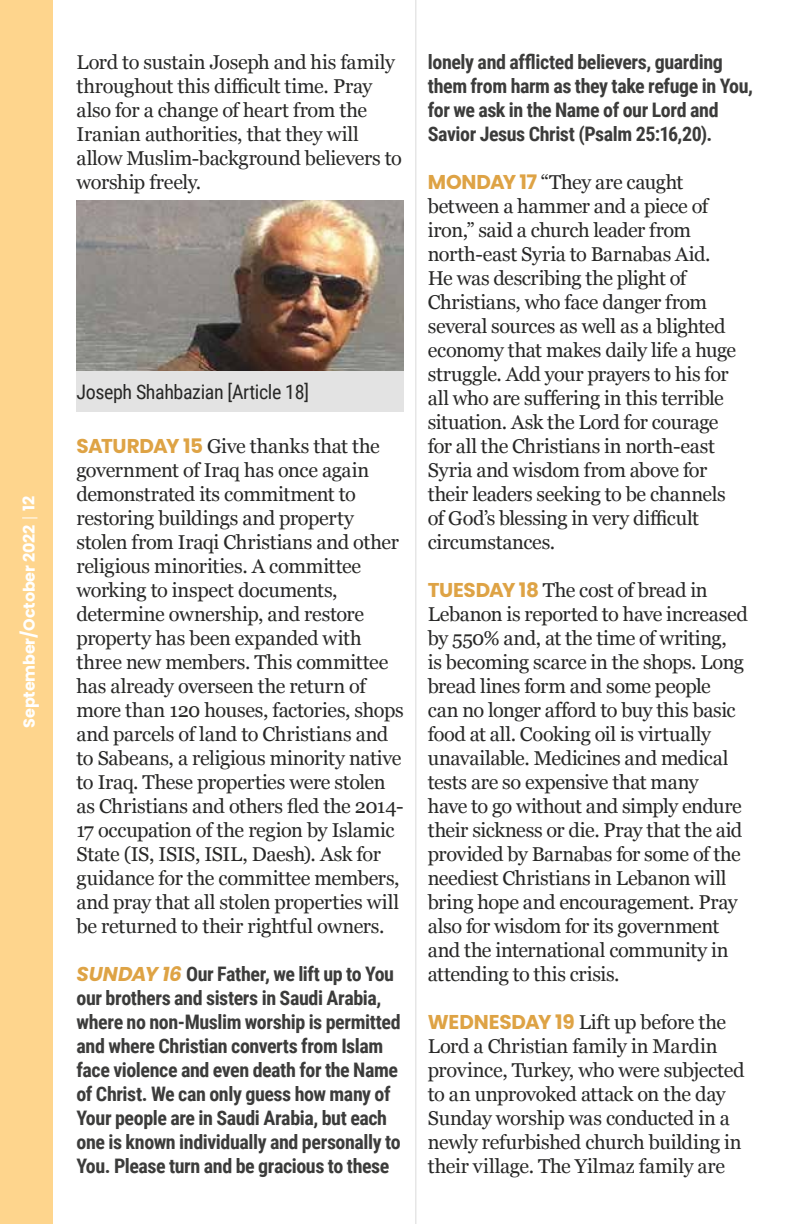
<style>
.page{position:relative;width:792px;height:1224px;background:#fff}
.page>*{position:absolute;margin:0;border:0;box-sizing:border-box;transform-origin:0 0}
.t1{font:20px/24px "Georgia";letter-spacing:-.015em;color:#282827}
.t2{font:700 20px/24px "Roboto Condensed";letter-spacing:-.02em;color:#3c3c3b}
.t3{font:20px "Roboto Condensed";letter-spacing:-.02em;color:#282827}
.t4{font:700 16px "Poppins";letter-spacing:-.01em;color:#fff}
.s1{font-family:"Poppins";font-weight:700;color:#dea345}
.s2{font-family:"Poppins";font-style:italic;color:#dea345}
</style>
<div class="page">
<div style="left:0;top:0;width:53px;height:1224px;background:#fed58d"></div>
<svg style="left:22px;top:517px;width:15px;height:1px"></svg>
<hr style="left:415px;top:0;width:1px;height:1224px;background:#dadada">
<img style="left:77px;top:200px;width:327px;height:172px">
<div style="left:77px;top:372px;width:327px;height:40px;background:#e3e3e3"></div>
<p class="t4" style="left:20px;top:728px;width:233px;rotate:-90deg">September/October 2022 12</p>
<p class="t1" style="left:77px;top:50px;width:327px">Lord to sustain Joseph and his family throughout this difficult time. Pray also for a change of heart from the Iranian authorities, that they will allow Muslim-background believers to worship freely.</p>
<p class="t3" style="left:77px;top:378px;width:234px">Joseph Shahbazian [Article 18]</p>
<p class="t1" style="left:77px;top:434px;width:329px"><span class="s1">SATURDAY 15</span> Give thanks that the government of Iraq has once again demonstrated its commitment to restoring buildings and property stolen from Iraqi Christians and other religious minorities. A committee working to inspect documents, determine ownership, and restore property has been expanded with three new members. This committee has already overseen the return of more than 120 houses, factories, shops and parcels of land to Christians and to Sabeans, a religious minority native to Iraq. These properties were stolen as Christians and others fled the 2014- 17 occupation of the region by Islamic State (IS, ISIS, ISIL, Daesh). Ask for guidance for the committee members, and pray that all stolen properties will be returned to their rightful owners.</p>
<p class="t2" style="left:77px;top:962px;width:326px"><span class="s2">SUNDAY 16</span> Our Father, we lift up to You our brothers and sisters in Saudi Arabia, where no non-Muslim worship is permitted and where Christian converts from Islam face violence and even death for the Name of Christ. We can only guess how many of Your people are in Saudi Arabia, but each one is known individually and personally to You. Please turn and be gracious to these</p>
<p class="t2" style="left:428px;top:50px;width:327px">lonely and afflicted believers, guarding them from harm as they take refuge in You, for we ask in the Name of our Lord and Savior Jesus Christ (Psalm 25:16,20).</p>
<p class="t1" style="left:428px;top:170px;width:310px"><span class="s1">MONDAY 17</span> “They are caught between a hammer and a piece of iron,” said a church leader from north-east Syria to Barnabas Aid.<br>He was describing the plight of<br>Christians, who face danger from several sources as well as a blighted economy that makes daily life a huge struggle. Add your prayers to his for all who are suffering in this terrible situation. Ask the Lord for courage for all the Christians in north-east<br>Syria and wisdom from above for their leaders seeking to be channels of God’s blessing in very difficult circumstances.</p>
<p class="t1" style="left:428px;top:578px;width:322px"><span class="s1">TUESDAY 18</span> The cost of bread in Lebanon is reported to have increased by 550% and, at the time of writing,<br>is becoming scarce in the shops. Long bread lines form and some people<br>can no longer afford to buy this basic food at all. Cooking oil is virtually unavailable. Medicines and medical tests are so expensive that many<br>have to go without and simply endure their sickness or die. Pray that the aid provided by Barnabas for some of the neediest Christians in Lebanon will bring hope and encouragement. Pray also for wisdom for its government and the international community in attending to this crisis.</p>
<p class="t1" style="left:428px;top:1010px;width:318px"><span class="s1">WEDNESDAY 19</span> Lift up before the Lord a Christian family in Mardin province, Turkey, who were subjected to an unprovoked attack on the day Sunday worship was conducted in a newly refurbished church building in their village. The Yilmaz family are</p>
</div>
